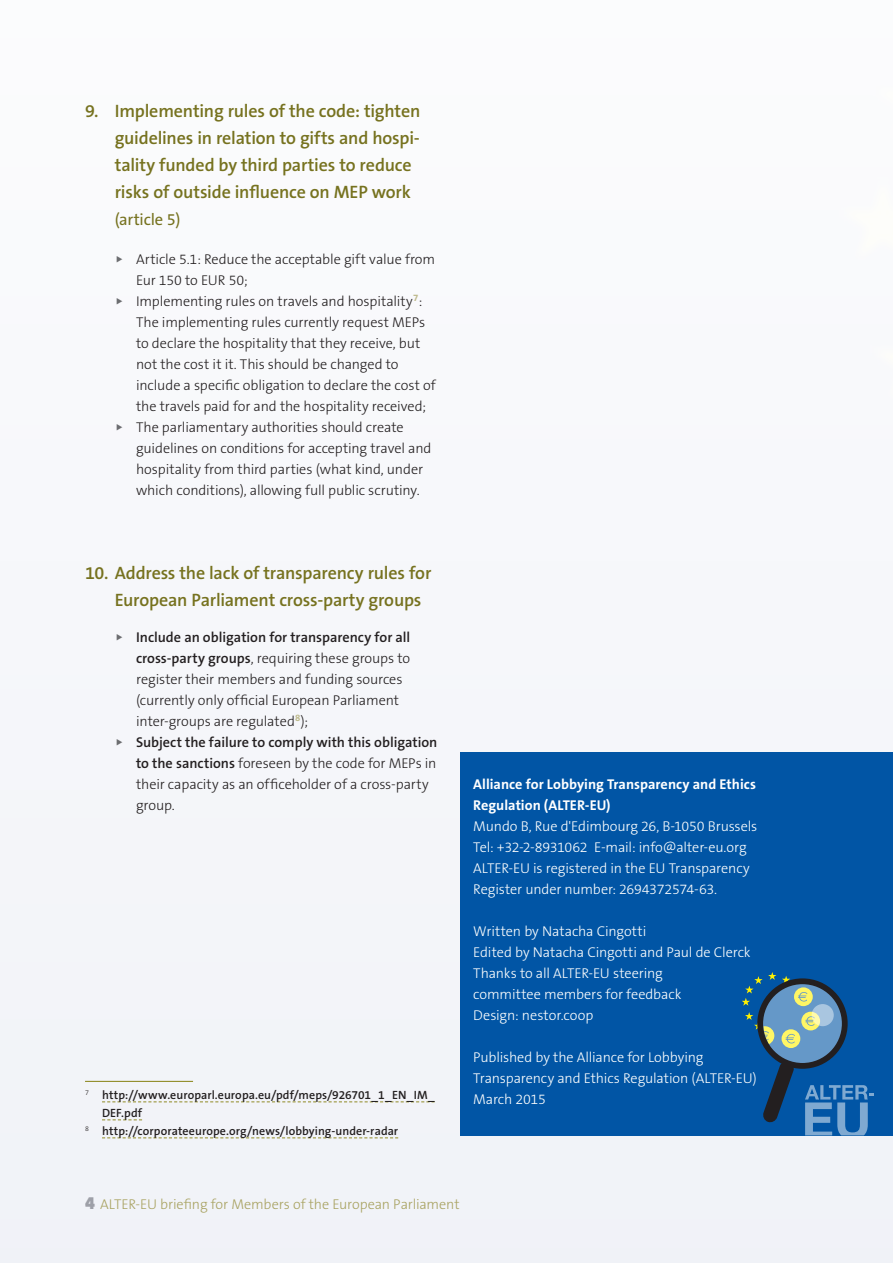
<style>
.page{position:relative;width:893px;height:1263px;background:#fff}
.page>*{position:absolute;margin:0;border:0;box-sizing:border-box;transform-origin:0 0}
.t1{font:600 18px/27px "The Sans B6";letter-spacing:-.01em;color:#76721f}
.t2{font:16.5px "The Sans B5 Plain";letter-spacing:-.01em;color:#76721f}
.t3{font:300 14.25px/21px "The Sans B3";letter-spacing:-.005em;color:#231f20}
.body_text{font:300 14.25px/21px "The Sans B3";letter-spacing:-.01em;color:#fff}
.body_text-2{font:700 14.25px/21px "The Sans B7";color:#fff}
.t4{font:300 14.25px "The Sans B3";letter-spacing:-.005em;color:#b3ac65}
.Fußnotentext{font:600 12px/18px "The Sans B6";letter-spacing:.01em;color:#231f20}
.s1{color:#6c6d70}
.s2{font-family:"The Sans B6";font-weight:600}
.s3{font-family:"The Sans B9";font-weight:900;font-size:18px;color:#a8a9ad}
</style>
<div class="page">
<div style="left:0;top:790px;width:893px;height:473px;background:#f2f4f8"></div>
<hr style="left:85px;top:1081px;width:108px;height:1px;background:#938e2c">
<svg style="left:102px;top:1101px;width:333px;height:1px"></svg>
<svg style="left:102px;top:1119px;width:40px;height:1px"></svg>
<svg style="left:102px;top:1137px;width:296px;height:1px"></svg>
<div style="left:460px;top:752px;width:433px;height:383px;background:#0155a5"></div>
<svg style="left:805px;top:1085px;width:69px;height:50px"></svg>
<svg style="left:782px;top:976px;width:8px;height:6px"></svg>
<svg style="left:742px;top:972px;width:34px;height:34px"></svg>
<svg style="left:763px;top:1060px;width:31px;height:63px"></svg>
<svg style="left:745px;top:1012px;width:22px;height:33px"></svg>
<svg style="left:761px;top:980px;width:84px;height:85px;background:#789ca9"></svg>
<svg style="left:812px;top:1004px;width:22px;height:22px"></svg>
<div style="left:757px;top:978px;width:91px;height:91px;border:6px solid #231f20;border-radius:50%"></div>
<p class="t1" style="left:115px;top:98px;width:307px;text-indent:-30px">9. Implementing rules of the code: tighten guidelines in relation to gifts and hospi&shy;tality funded by third parties to reduce risks of outside influence on MEP work</p>
<p class="t2" style="left:115px;top:211px;width:67px">(article 5)</p>
<p class="t3" style="left:136px;top:249px;width:301px;text-indent:-21px"><span class="s1">◆</span> Article 5.1: Reduce the acceptable gift value from<br>Eur 150 to EUR 50;</p>
<p class="t3" style="left:136px;top:291px;width:301px;text-indent:-21px"><span class="s1">◆</span> Implementing rules on travels and hospitality<sup>7</sup>:<br>The implementing rules currently request MEPs to declare the hospitality that they receive, but not the cost it it. This should be changed to include a specific obligation to declare the cost of the travels paid for and the hospitality received;</p>
<p class="t3" style="left:136px;top:417px;width:297px;text-indent:-21px"><span class="s1">◆</span> The parliamentary authorities should create guidelines on conditions for accepting travel and hospitality from third parties (what kind, under which conditions), allowing full public scrutiny.</p>
<p class="t1" style="left:115px;top:560px;width:318px;text-indent:-30px">10. Address the lack of transparency rules for<br>European Parliament cross-party groups</p>
<p class="t3" style="left:136px;top:627px;width:276px;text-indent:-21px"><span class="s1">◆</span> <span class="s2">Include an obligation for transparency for all cross-party groups</span>, requiring these groups to register their members and funding sources (currently only official European Parliament inter-groups are regulated<sup>8</sup>);</p>
<p class="t3" style="left:136px;top:732px;width:303px;text-indent:-21px"><span class="s1">◆</span> <span class="s2">Subject the failure to comply with this obligation to the sanctions</span> foreseen by the code for MEPs in their capacity as an officeholder of a cross-party group.</p>
<p class="Fußnotentext" style="left:102px;top:1087px;width:334px;text-indent:-17px"><sup>7</sup> http://www.europarl.europa.eu/pdf/meps/926701_1_EN_IM_<br>DEF.pdf</p>
<p class="Fußnotentext" style="left:85px;top:1123px;width:315px"><sup>8</sup> http://corporateeurope.org/news/lobbying-under-radar</p>
<p class="body_text-2" style="left:473px;top:774px;width:284px">Alliance for Lobbying Transparency and Ethics<br>Regulation (ALTER-EU)</p>
<p class="body_text" style="left:473px;top:816px;width:286px">Mundo B, Rue d'Edimbourg 26, B-1050 Brussels</p>
<p class="body_text" style="left:473px;top:837px;width:275px">Tel: +32-2-8931062 E-mail: info@alter-eu.org</p>
<p class="body_text" style="left:473px;top:858px;width:278px">ALTER-EU is registered in the EU Transparency<br>Register under number: 2694372574-63.</p>
<p class="body_text" style="left:473px;top:921px;width:175px">Written by Natacha Cingotti</p>
<p class="body_text" style="left:473px;top:942px;width:279px">Edited by Natacha Cingotti and Paul de Clerck</p>
<p class="body_text" style="left:473px;top:963px;width:210px">Thanks to all ALTER-EU steering committee members for feedback</p>
<p class="body_text" style="left:473px;top:1005px;width:122px">Design: nestor.coop</p>
<p class="body_text" style="left:473px;top:1047px;width:285px">Published by the Alliance for Lobbying<br>Transparency and Ethics Regulation (ALTER-EU)<br>March 2015</p>
<p class="t4" style="left:85px;top:1197px;width:376px"><span class="s3">4</span> ALTER-EU briefing for Members of the European Parliament</p>
</div>
